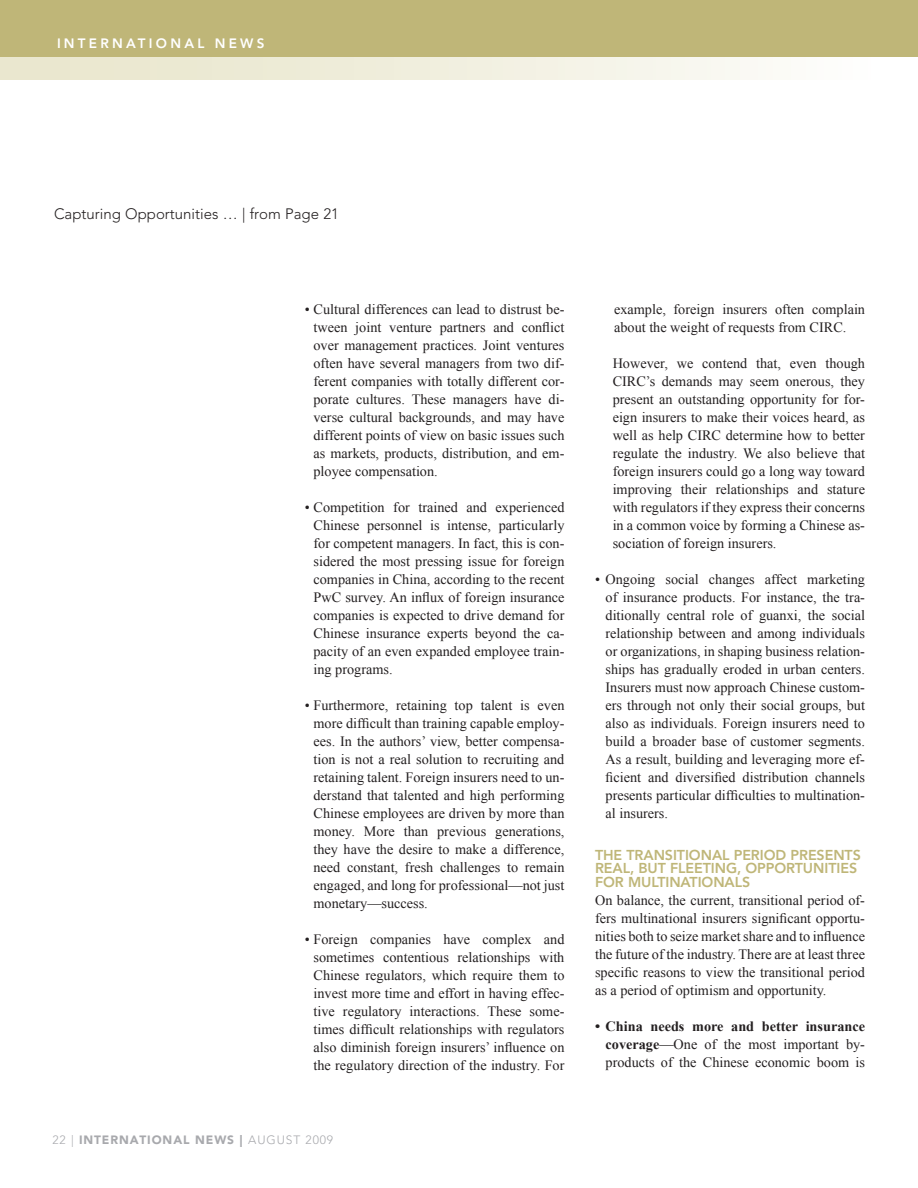
<style>
.page{position:relative;width:918px;height:1188px;background:#fff}
.page>*{position:absolute;margin:0;border:0;box-sizing:border-box;transform-origin:0 0}
.Title_1___2_OK{font:300 15px "Avenir";color:#231f20}
.Text{font:14.25px/18px "Times New Roman";color:#231f20;text-align:justify}
.Subtitle{font:800 14.25px/13.5px "Avenir";letter-spacing:-.005em;color:#bfb678}
.t1{font:800 13.5px "Avenir";letter-spacing:.24em;color:#fff}
.t2{font:900 12px "Avenir";letter-spacing:.075em;color:#a8a9ad}
.s1{font-weight:300}
.s2{font-weight:700}
</style>
<div class="page">
<div style="left:0;top:53px;width:918px;height:27px;background:linear-gradient(to right,#e7e4c8,#fefefc)"></div>
<div style="left:0;top:0;width:918px;height:57px;background:#bfb678"></div>
<p class="t1" style="left:57px;top:36px;width:209px">INTERNATIONAL NEWS</p>
<p class="Title_1___2_OK" style="left:54px;top:205px;width:286px">Capturing Opportunities … | from Page 21</p>
<p class="Text" style="left:314px;top:300px;width:252px;text-indent:-9px">• Cultural differences can lead to distrust be&shy;tween joint venture partners and conflict over management practices. Joint ventures often have several managers from two dif&shy;ferent companies with totally different cor&shy;porate cultures. These managers have di&shy;verse cultural backgrounds, and may have different points of view on basic issues such as markets, products, distribution, and em&shy;ployee compensation.</p>
<p class="Text" style="left:314px;top:498px;width:252px;text-indent:-9px">• Competition for trained and experienced Chinese personnel is intense, particularly for competent managers. In fact, this is con&shy;sidered the most pressing issue for foreign companies in China, according to the recent PwC survey. An influx of foreign insurance companies is expected to drive demand for Chinese insurance experts beyond the ca&shy;pacity of an even expanded employee train&shy;ing programs.</p>
<p class="Text" style="left:314px;top:696px;width:252px;text-indent:-9px">• Furthermore, retaining top talent is even more difficult than training capable employ&shy;ees. In the authors’ view, better compensa&shy;tion is not a real solution to recruiting and retaining talent. Foreign insurers need to un&shy;derstand that talented and high performing Chinese employees are driven by more than money. More than previous generations, they have the desire to make a difference, need constant, fresh challenges to remain engaged, and long for professional—not just monetary—success.</p>
<p class="Text" style="left:305px;top:930px;width:261px;text-align:center">• Foreign companies have complex and sometimes contentious relationships with Chinese regulators, which require them to invest more time and effort in having effec&shy;tive regulatory interactions. These some&shy;times difficult relationships with regulators also diminish foreign insurers’ influence on the regulatory direction of the industry. For</p>
<p class="t2" style="left:52px;top:1132px;width:282px"><span class="s1">22 |</span> INTERNATIONAL NEWS | <span class="s1">AUGUST 2009</span></p>
<p class="Text" style="left:614px;top:300px;width:252px">example, foreign insurers often complain about the weight of requests from CIRC.</p>
<p class="Text" style="left:613px;top:354px;width:254px">However, we contend that, even though CIRC’s demands may seem onerous, they present an outstanding opportunity for for&shy;eign insurers to make their voices heard, as well as help CIRC determine how to better regulate the industry. We also believe that foreign insurers could go a long way toward improving their relationships and stature with regulators if they express their concerns in a common voice by forming a Chinese as&shy;sociation of foreign insurers.</p>
<p class="Text" style="left:606px;top:570px;width:261px;text-indent:-10px">• Ongoing social changes affect marketing of insurance products. For instance, the tra&shy;ditionally central role of guanxi, the social relationship between and among individuals or organizations, in shaping business relation&shy;ships has gradually eroded in urban centers.<br>Insurers must now approach Chinese custom&shy;ers through not only their social groups, but also as individuals. Foreign insurers need to build a broader base of customer segments.<br>As a result, building and leveraging more ef&shy;ficient and diversified distribution channels presents particular difficulties to multination&shy;al insurers.</p>
<p class="Subtitle" style="left:595px;top:848px;width:267px">THE TRANSITIONAL PERIOD PRESENTS<br>REAL, BUT FLEETING, OPPORTUNITIES<br>FOR MULTINATIONALS</p>
<p class="Text" style="left:595px;top:891px;width:272px">On balance, the current, transitional period of&shy;fers multinational insurers significant opportu&shy;nities both to seize market share and to influence the future of the industry. There are at least three specific reasons to view the transitional period as a period of optimism and opportunity.</p>
<p class="Text" style="left:606px;top:1017px;width:261px;text-indent:-10px"><span class="s2">• China needs more and better insurance coverage</span>—One of the most important by&shy;products of the Chinese economic boom is</p>
</div>
